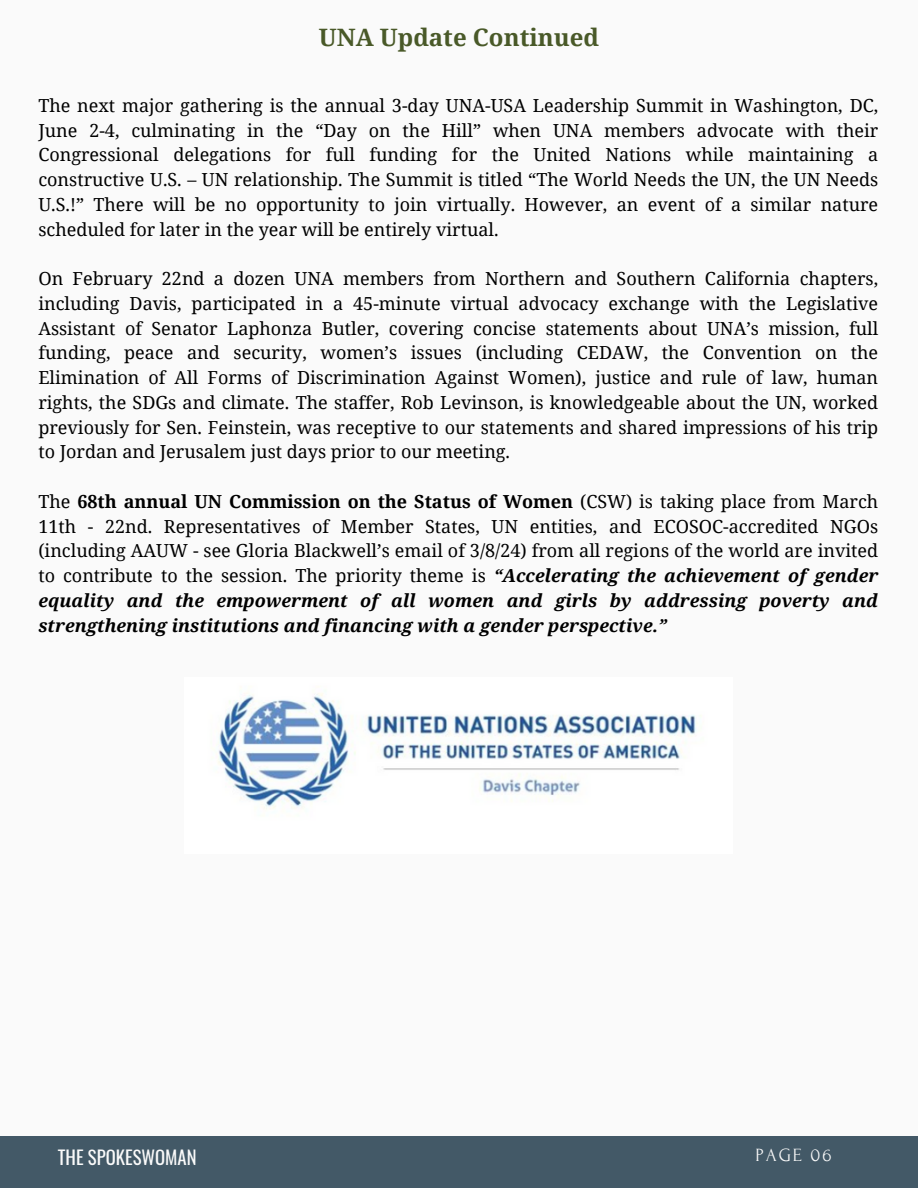
<style>
.page{position:relative;width:918px;height:1188px;background:#fafafa}
.page>*{position:absolute;margin:0;border:0;box-sizing:border-box;transform-origin:0 0}
.t1{font:700 24px "Noto Serif";color:#495928}
.t2{font:18.75px "Oswald";color:#fafafa}
.t3{font:18.6px "Forum";letter-spacing:.1em;color:#fafafa}
.t4{font:18px/24.8px "Noto Serif";color:#000;text-align:justify}
.s1{font-weight:700}
.s2{font-weight:700;font-style:italic}
</style>
<div class="page">
<div style="left:0;top:1137px;width:918px;height:51px;background:#435967"></div>
<img style="left:218px;top:694px;width:478px;height:114px">
<h1 class="t1" style="left:319px;top:20px;width:282px">UNA Update Continued</h1>
<p class="t4" style="left:38px;top:93px;width:841px">The next major gathering is the annual 3-day UNA-USA Leadership Summit in Washington, DC, June 2-4, culminating in the “Day on the Hill” when UNA members advocate with their Congressional delegations for full funding for the United Nations while maintaining a constructive U.S. – UN relationship. The Summit is titled “The World Needs the UN, the UN Needs U.S.!” There will be no opportunity to join virtually. However, an event of a similar nature scheduled for later in the year will be entirely virtual.</p>
<p class="t4" style="left:38px;top:266px;width:841px">On February 22nd a dozen UNA members from Northern and Southern California chapters, including Davis, participated in a 45-minute virtual advocacy exchange with the Legislative Assistant of Senator Laphonza Butler, covering concise statements about UNA’s mission, full funding, peace and security, women’s issues (including CEDAW, the Convention on the Elimination of All Forms of Discrimination Against Women), justice and rule of law, human rights, the SDGs and climate. The staffer, Rob Levinson, is knowledgeable about the UN, worked previously for Sen. Feinstein, was receptive to our statements and shared impressions of his trip to Jordan and Jerusalem just days prior to our meeting.</p>
<p class="t4" style="left:38px;top:489px;width:841px">The <span class="s1">68th annual UN Commission on the Status of Women</span> (CSW) is taking place from March 11th - 22nd. Representatives of Member States, UN entities, and ECOSOC-accredited NGOs (including AAUW - see Gloria Blackwell’s email of 3/8/24) from all regions of the world are invited to contribute to the session. The priority theme is <span class="s2">“Accelerating the achievement of gender equality and the empowerment of all women and girls by addressing poverty and strengthening institutions and financing with a gender perspective.”</span></p>
<p class="t2" style="left:58px;top:1143px;width:140px">THE SPOKESWOMAN</p>
<p class="t3" style="left:756px;top:1145px;width:77px">PAGE 06</p>
</div>
